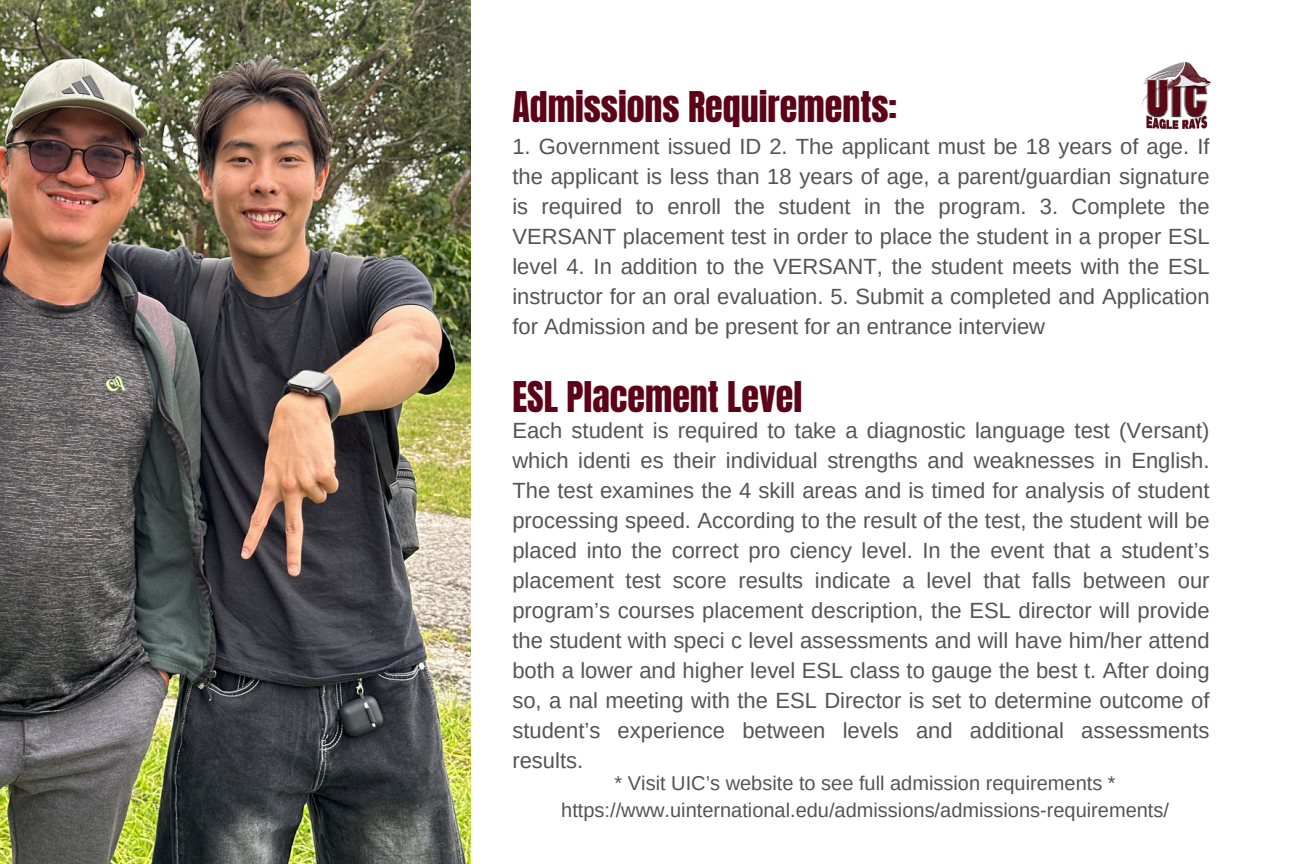
<style>
.page{position:relative;width:1296px;height:864px;background:#fff}
.page>*{position:absolute;margin:0;border:0;box-sizing:border-box;transform-origin:0 0}
.t1{font:36px "Anton";color:#5d0317}
.t2{font:22px/30px "Arimo";color:#545454;text-align:justify}
.t3{font:20px "Arimo";color:#545454}
</style>
<div class="page">
<img style="left:1143px;top:62px;width:67px;height:67px">
<img style="left:0;top:0;width:471px;height:864px">
<h1 class="t1" style="left:512px;top:81px;width:386px">Admissions Requirements:</h1>
<p class="t2" style="left:512px;top:131px;width:699px">1. Government issued ID 2. The applicant must be 18 years of age. If the applicant is less than 18 years of age, a parent/guardian signature is required to enroll the student in the program. 3. Complete the VERSANT placement test in order to place the student in a proper ESL level 4. In addition to the VERSANT, the student meets with the ESL instructor for an oral evaluation. 5. Submit a completed and Application for Admission and be present for an entrance interview</p>
<p class="t1" style="left:512px;top:371px;width:291px">ESL Placement Level</p>
<h1 class="t2" style="left:512px;top:415px;width:699px">Each student is required to take a diagnostic language test (Versant) which identi es their individual strengths and weaknesses in English.<br>The test examines the 4 skill areas and is timed for analysis of student processing speed. According to the result of the test, the student will be placed into the correct pro ciency level. In the event that a student’s placement test score results indicate a level that falls between our program’s courses placement description, the ESL director will provide the student with speci c level assessments and will have him/her attend both a lower and higher level ESL class to gauge the best t. After doing so, a nal meeting with the ESL Director is set to determine outcome of student’s experience between levels and additional assessments results.</h1>
<p class="t3" style="left:615px;top:772px;width:503px">* Visit UIC’s website to see full admission requirements *</p>
<p class="t3" style="left:561px;top:799px;width:609px">https://www.uinternational.edu/admissions/admissions-requirements/</p>
</div>
